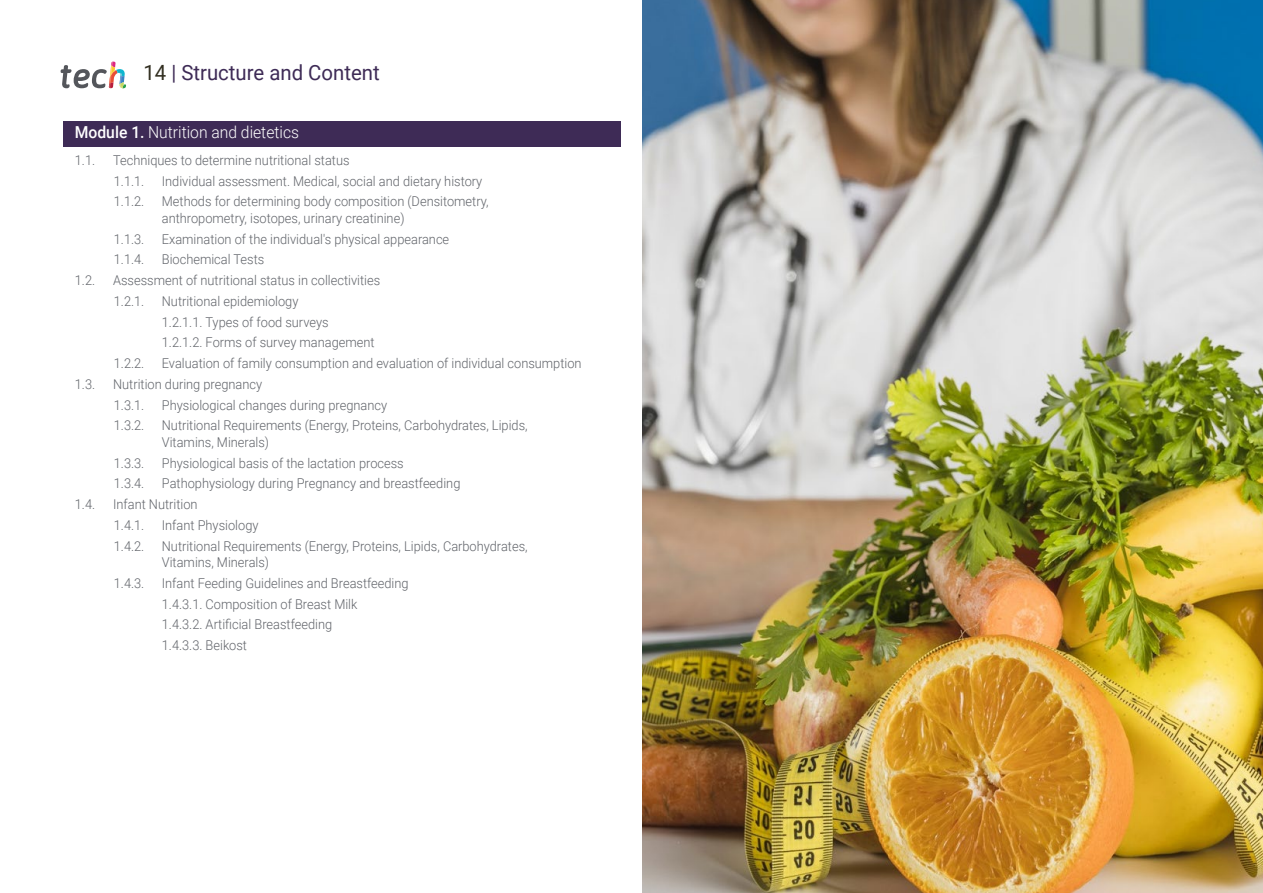
<style>
.page{position:relative;width:1263px;height:893px;background:#fff}
.page>*{position:absolute;margin:0;border:0;box-sizing:border-box;transform-origin:0 0}
.t1{font:21px "Roboto";color:#3e2b56}
.t2{font:300 16.5px "Roboto";color:#fff;scale:.95 1}
.t3{font:300 13.5px/20.7px "Roboto";color:#61646a;scale:.95 1}
.s1{color:#312e20}
.s2{font-weight:500}
</style>
<div class="page">
<svg style="left:61px;top:62px;width:65px;height:27px"></svg>
<div style="left:64px;top:121px;width:557px;height:25px;background:#3e2b56"></div>
<img style="left:642px;top:0;width:621px;height:893px">
<h1 class="t1" style="left:144px;top:57px;width:238px"><span class="s1">14</span> | Structure and Content</h1>
<p class="t2" style="left:75px;top:120px;width:237px"><span class="s2">Module 1.</span> Nutrition and dietetics</p>
<p class="t3" style="left:75px;top:149px;width:23px">1.1.</p>
<p class="t3" style="left:113px;top:149px;width:250px">Techniques to determine nutritional status<br>1.1.1.</p>
<p class="t3" style="left:162px;top:170px;width:339px">Individual assessment. Medical, social and dietary history</p>
<p class="t3" style="left:114px;top:191px;width:34px">1.1.2.</p>
<p class="t3" style="left:162px;top:193px;width:345px;line-height:16.5px">Methods for determining body composition (Densitometry, anthropometry, isotopes, urinary creatinine)</p>
<p class="t3" style="left:114px;top:228px;width:34px">1.1.3.</p>
<p class="t3" style="left:162px;top:228px;width:304px">Examination of the individual's physical appearance</p>
<p class="t3" style="left:114px;top:249px;width:34px">1.1.4.</p>
<p class="t3" style="left:162px;top:249px;width:109px">Biochemical Tests</p>
<p class="t3" style="left:75px;top:269px;width:23px">1.2.</p>
<p class="t3" style="left:113px;top:269px;width:283px">Assessment of nutritional status in collectivities<br>1.2.1.</p>
<p class="t3" style="left:162px;top:290px;width:225px">Nutritional epidemiology<br>1.2.1.1. Types of food surveys<br>1.2.1.2. Forms of survey management</p>
<p class="t3" style="left:114px;top:352px;width:34px">1.2.2.</p>
<p class="t3" style="left:162px;top:352px;width:443px">Evaluation of family consumption and evaluation of individual consumption</p>
<p class="t3" style="left:75px;top:373px;width:23px">1.3.</p>
<p class="t3" style="left:113px;top:373px;width:158px">Nutrition during pregnancy<br>1.3.1.</p>
<p class="t3" style="left:162px;top:394px;width:239px">Physiological changes during pregnancy</p>
<p class="t3" style="left:114px;top:415px;width:34px">1.3.2.</p>
<p class="t3" style="left:162px;top:417px;width:386px;line-height:16.5px">Nutritional Requirements (Energy, Proteins, Carbohydrates, Lipids,<br>Vitamins, Minerals)</p>
<p class="t3" style="left:114px;top:452px;width:34px">1.3.3.</p>
<p class="t3" style="left:162px;top:452px;width:256px">Physiological basis of the lactation process</p>
<p class="t3" style="left:114px;top:473px;width:34px">1.3.4.</p>
<p class="t3" style="left:162px;top:473px;width:316px">Pathophysiology during Pregnancy and breastfeeding</p>
<p class="t3" style="left:75px;top:493px;width:23px">1.4.</p>
<p class="t3" style="left:113px;top:493px;width:90px">Infant Nutrition<br>1.4.1.</p>
<p class="t3" style="left:162px;top:514px;width:103px">Infant Physiology</p>
<p class="t3" style="left:114px;top:535px;width:34px">1.4.2.</p>
<p class="t3" style="left:162px;top:537px;width:386px;line-height:16.5px">Nutritional Requirements (Energy, Proteins, Lipids, Carbohydrates,<br>Vitamins, Minerals)</p>
<p class="t3" style="left:114px;top:572px;width:34px">1.4.3.</p>
<p class="t3" style="left:162px;top:572px;width:261px">Infant Feeding Guidelines and Breastfeeding 1.4.3.1. Composition of Breast Milk<br>1.4.3.2. Artificial Breastfeeding<br>1.4.3.3. Beikost</p>
</div>
